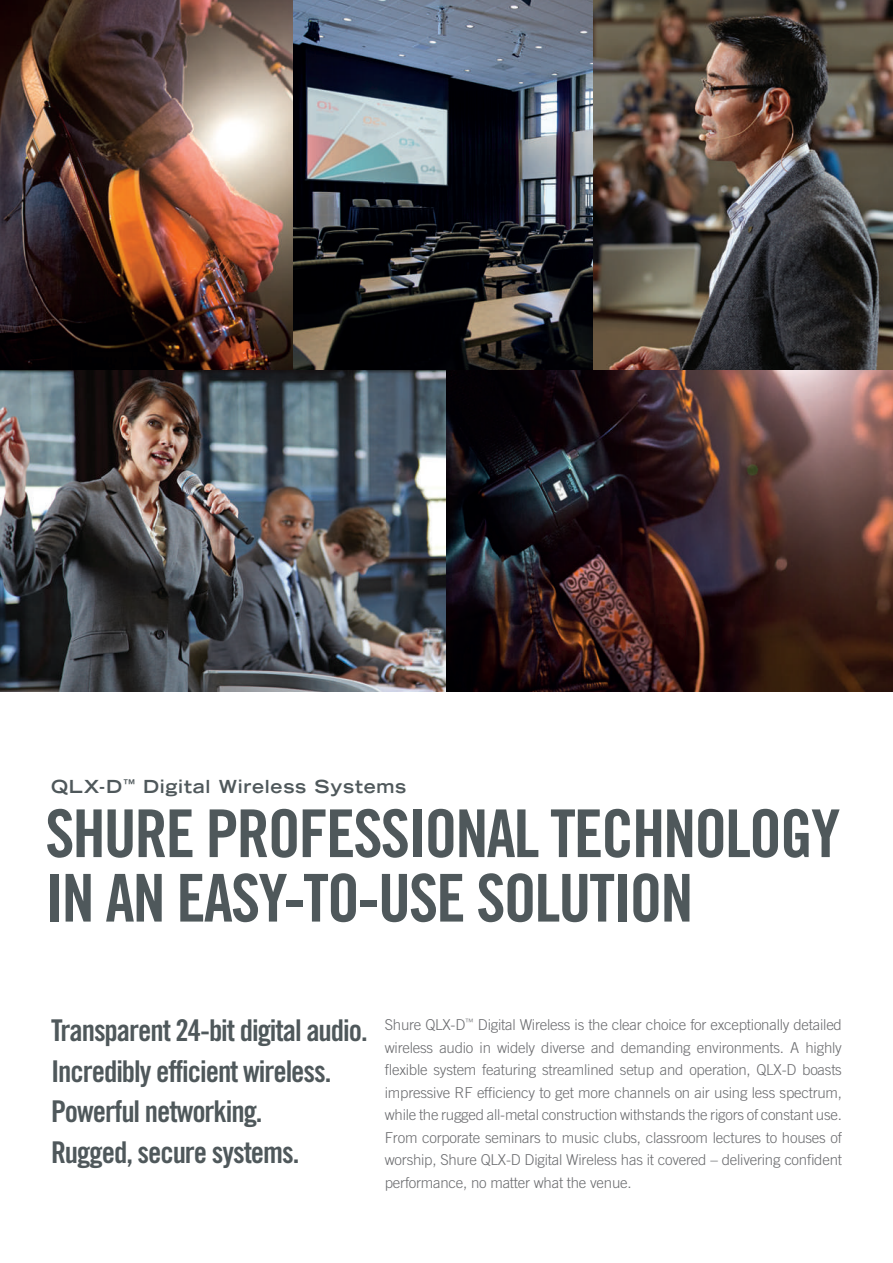
<style>
.page{position:relative;width:893px;height:1263px;background:#fff}
.page>*{position:absolute;margin:0;border:0;box-sizing:border-box;transform-origin:0 0}
.t1{font:66px/64.5px "Trade Gothic LT Std Bd Cn 20";letter-spacing:-.03em;color:#4f585b}
.t2{font:30px/40.5px "Trade Gothic LT Std Bd Cn 20";letter-spacing:-.035em;color:#4f585b}
.t3{font:700 expanded 18px "Trade Gothic LT Std";letter-spacing:.04em;color:#4f585b}
.t4{font:300 15px/22.5px "Trade Gothic LT Std";letter-spacing:-.015em;color:#6c6d70;text-align:justify}
</style>
<div class="page">
<img style="left:593px;top:0;width:300px;height:370px">
<img style="left:0;top:0;width:593px;height:370px">
<img style="left:0;top:370px;width:446px;height:321px">
<img style="left:446px;top:370px;width:447px;height:321px">
<p class="t3" style="left:51px;top:774px;width:357px">QLX-D<sup>™</sup> Digital Wireless Systems</p>
<h1 class="t1" style="left:45px;top:801px;width:796px">SHURE PROFESSIONAL TECHNOLOGY<br>IN AN EASY-TO-USE SOLUTION</h1>
<h2 class="t2" style="left:51px;top:1010px;width:318px">Transparent 24-bit digital audio.<br>Incredibly efficient wireless.<br>Powerful networking.<br>Rugged, secure systems.</h2>
<p class="t4" style="left:385px;top:1013px;width:459px">Shure QLX-D<sup>™</sup> Digital Wireless is the clear choice for exceptionally detailed wireless audio in widely diverse and demanding environments. A highly flexible system featuring streamlined setup and operation, QLX-D boasts impressive RF efficiency to get more channels on air using less spectrum, while the rugged all-metal construction withstands the rigors of constant use.<br>From corporate seminars to music clubs, classroom lectures to houses of worship, Shure QLX-D Digital Wireless has it covered – delivering confident performance, no matter what the venue.</p>
</div>
